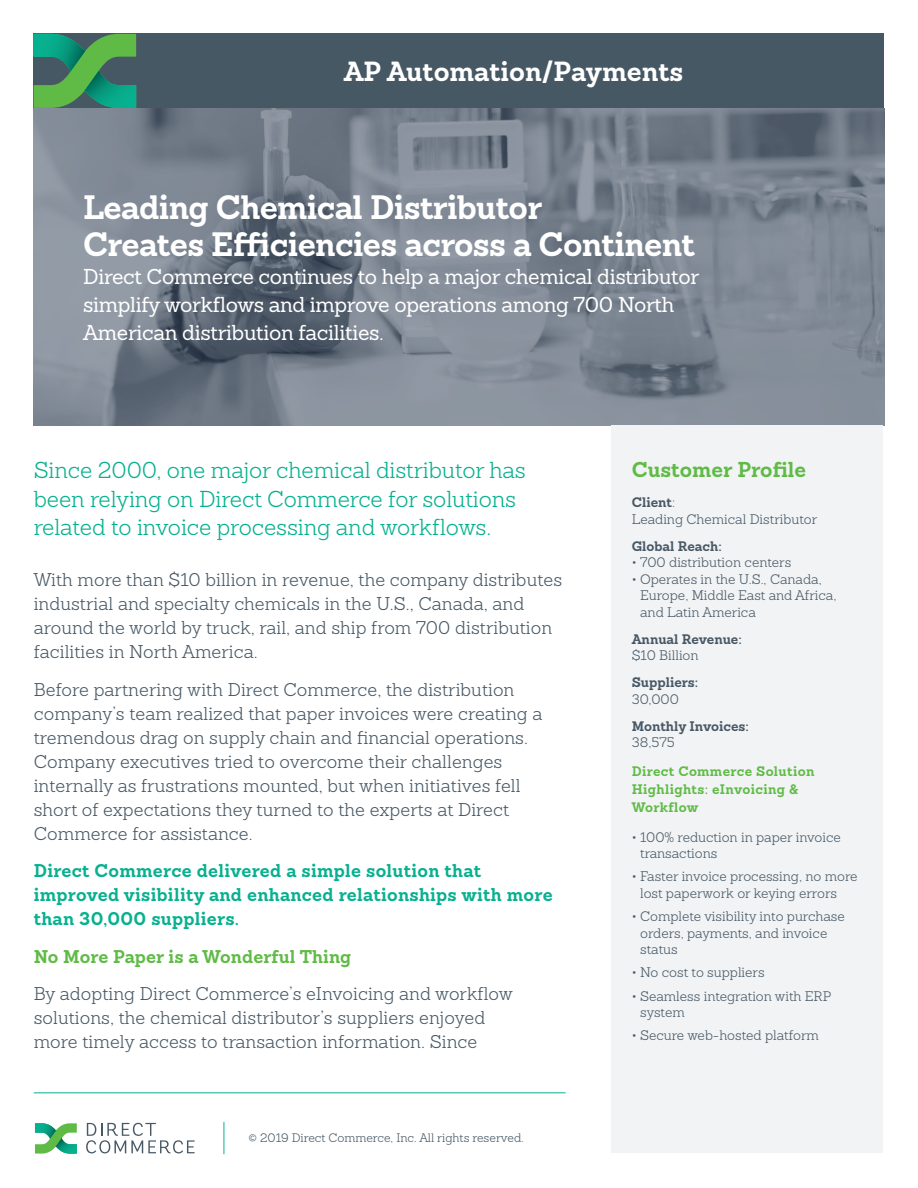
<style>
.page{position:relative;width:918px;height:1188px;background:#fff}
.page>*{position:absolute;margin:0;border:0;box-sizing:border-box;transform-origin:0 0}
.HEADLINE{font:700 33px/37.5px "Sanchez";letter-spacing:-.02em;color:#fff}
.t1{font:700 27px "Sanchez";color:#fff}
.INTRO_Text{font:300 22.5px/28.5px "Sanchez";letter-spacing:-.005em;color:#07b18f}
.SUBHEADLINE{font:21px/27.9px "Sanchez";letter-spacing:-.015em;color:#fff}
.SB_Title{font:700 21px "Sanchez";color:#60bb46}
.BODY{font:300 18px/24px "Sanchez";letter-spacing:.005em;color:#475865}
.BODY_H1{font:700 18px/24px "Sanchez";letter-spacing:.015em;color:#07b18f}
.BODY-2{font:700 18px "Sanchez";letter-spacing:.005em;color:#60bb46}
.SB_Bullets{font:300 13.5px/16.5px "Sanchez";color:#475865}
.SB_Body{font:300 13.5px/16.5px "Sanchez";color:#475865}
.SB_Category_Title{font:700 13.5px "Sanchez";color:#475865}
.SB_H1{font:700 13.5px/18px "Sanchez";letter-spacing:.025em;color:#60bb46}
.t2{font:300 12px "Sanchez";color:#475865}
.s1{font-weight:300}
</style>
<div class="page">
<div style="left:34px;top:34px;width:850px;height:74px;background:#475865"></div>
<img style="left:34px;top:108px;width:850px;height:318px">
<svg style="left:34px;top:34px;width:102px;height:74px"></svg>
<div style="left:611px;top:426px;width:271px;height:727px;background:#f1f3f5"></div>
<hr style="left:34px;top:1092px;width:532px;height:1px;background:#07b18f">
<hr style="left:224px;top:1122px;width:1px;height:32px;background:#07b18f">
<svg style="left:86px;top:1123px;width:109px;height:30px"></svg>
<svg style="left:35px;top:1123px;width:42px;height:31px"></svg>
<p class="t1" style="left:344px;top:53px;width:341px">AP Automation/Payments</p>
<p class="HEADLINE" style="left:83px;top:188px;width:613px">Leading Chemical Distributor<br>Creates Efficiencies across a Continent</p>
<p class="SUBHEADLINE" style="left:83px;top:263px;width:618px">Direct Commerce continues to help a major chemical distributor simplify workflows and improve operations among 700 North<br>American distribution facilities.</p>
<p class="INTRO_Text" style="left:34px;top:456px;width:494px">Since 2000, one major chemical distributor has been relying on Direct Commerce for solutions related to invoice processing and workflows.</p>
<p class="BODY" style="left:34px;top:568px;width:530px">With more than $10 billion in revenue, the company distributes industrial and specialty chemicals in the U.S., Canada, and around the world by truck, rail, and ship from 700 distribution facilities in North America.</p>
<p class="BODY" style="left:34px;top:677px;width:510px">Before partnering with Direct Commerce, the distribution company’s team realized that paper invoices were creating a tremendous drag on supply chain and financial operations.<br>Company executives tried to overcome their challenges internally as frustrations mounted, but when initiatives fell short of expectations they turned to the experts at Direct Commerce for assistance.</p>
<p class="BODY_H1" style="left:34px;top:859px;width:520px">Direct Commerce delivered a simple solution that improved visibility and enhanced relationships with more than 30,000 suppliers.</p>
<p class="BODY-2" style="left:34px;top:944px;width:319px">No More Paper is a Wonderful Thing</p>
<p class="BODY" style="left:34px;top:982px;width:481px">By adopting Direct Commerce’s eInvoicing and workflow solutions, the chemical distributor’s suppliers enjoyed more timely access to transaction information. Since</p>
<p class="t2" style="left:249px;top:1131px;width:277px">© 2019 Direct Commerce, Inc. All rights reserved.</p>
<p class="SB_Title" style="left:632px;top:455px;width:176px">Customer Profile</p>
<p class="SB_Category_Title" style="left:632px;top:493px;width:45px">Client<span class="s1">:</span></p>
<p class="SB_Body" style="left:632px;top:510px;width:187px">Leading Chemical Distributor</p>
<p class="SB_Category_Title" style="left:632px;top:537px;width:91px">Global Reach:</p>
<p class="SB_Body" style="left:632px;top:554px;width:161px">• 700 distribution centers</p>
<p class="SB_Body" style="left:640px;top:571px;width:198px;text-indent:-8px">• Operates in the U.S., Canada,<br>Europe, Middle East and Africa, and Latin America</p>
<p class="SB_Category_Title" style="left:632px;top:630px;width:111px">Annual Revenue:</p>
<p class="SB_Body" style="left:632px;top:647px;width:68px">$10 Billion</p>
<p class="SB_Category_Title" style="left:632px;top:673px;width:68px">Suppliers:</p>
<p class="SB_Body" style="left:632px;top:691px;width:49px">30,000</p>
<p class="SB_Category_Title" style="left:632px;top:717px;width:119px">Monthly Invoices:</p>
<p class="SB_Body" style="left:632px;top:734px;width:44px">38,575</p>
<p class="SB_H1" style="left:632px;top:762px;width:184px">Direct Commerce Solution<br>Highlights: eInvoicing &amp;<br>Workflow</p>
<p class="SB_Bullets" style="left:640px;top:829px;width:202px;text-indent:-8px">• 100% reduction in paper invoice transactions</p>
<p class="SB_Bullets" style="left:640px;top:868px;width:219px;text-indent:-8px">• Faster invoice processing, no more lost paperwork or keying errors</p>
<p class="SB_Bullets" style="left:640px;top:908px;width:206px;text-indent:-8px">• Complete visibility into purchase orders, payments, and invoice status</p>
<p class="SB_Bullets" style="left:632px;top:964px;width:134px">• No cost to suppliers</p>
<p class="SB_Bullets" style="left:640px;top:988px;width:193px;text-indent:-8px">• Seamless integration with ERP system</p>
<p class="SB_Bullets" style="left:632px;top:1027px;width:189px">• Secure web-hosted platform</p>
</div>
